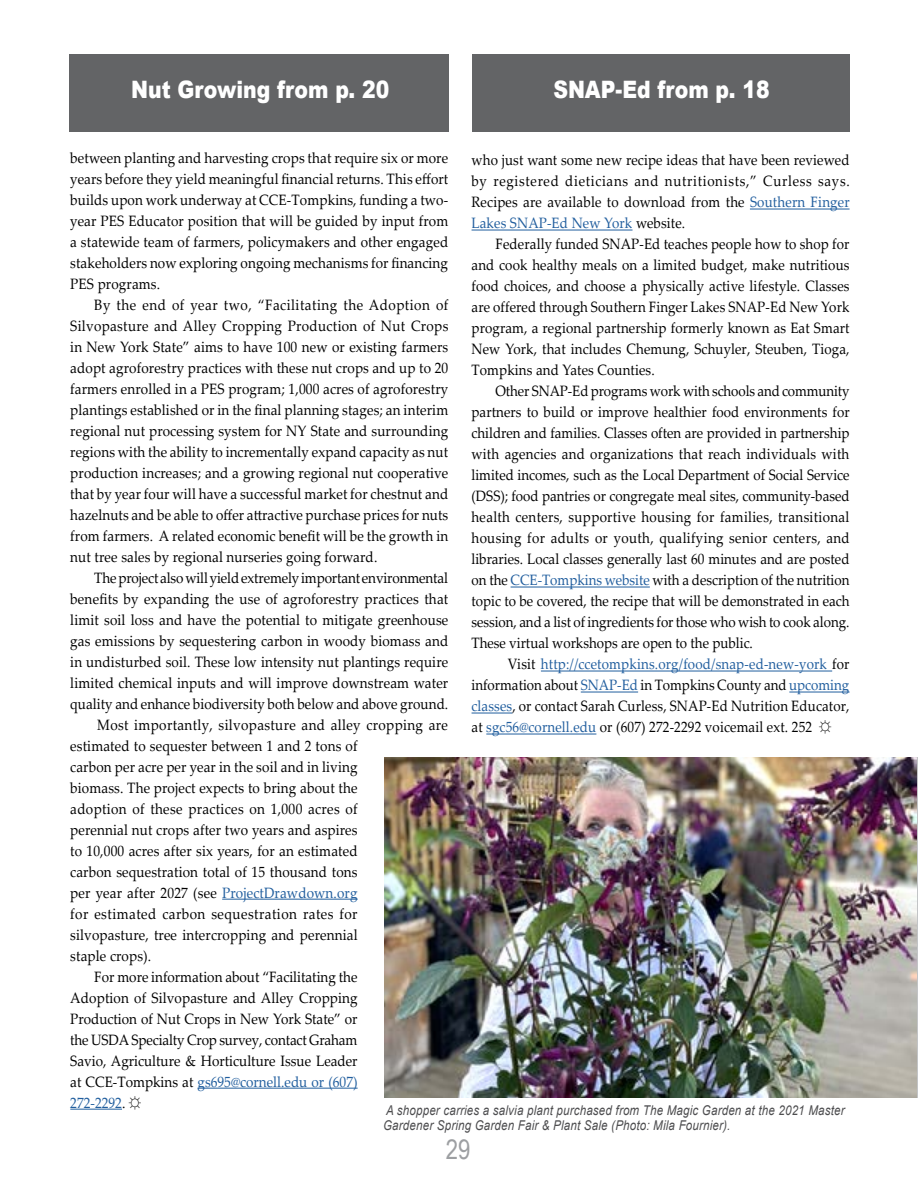
<style>
.page{position:relative;width:918px;height:1188px;background:#fff}
.page>*{position:absolute;margin:0;border:0;box-sizing:border-box;transform-origin:0 0}
.t1{font:27px "Arial Narrow";color:#9d9fa2}
.t2{font:900 24px "Arial";color:#fff;scale:.85 1}
.t3{font:15px/21px "Palatino Linotype";letter-spacing:.01em;color:#000;text-align:justify;scale:.9 1}
.t4{font:15px/21px "Palatino Linotype";letter-spacing:.01em;color:#000;text-align:justify;scale:.89 1}
.t5{font:15px "Palatino Linotype";letter-spacing:-.01em;color:#000;scale:.9 1}
.t6{font:15px "Palatino Linotype";color:#215e9e;scale:.9 1}
.t7{font:15px "Palatino Linotype";letter-spacing:.035em;color:#000;scale:.9 1}
.t8{font:italic 13.5px/15px "Arial";letter-spacing:.02em;color:#4d4d4f;scale:.85 1}
.s1{color:#215e9e}
.s2{color:#000}
.s3{font-family:"Arial";color:#000}
.s4{font-family:"Arial"}
</style>
<div class="page">
<div style="left:69px;top:54px;width:379px;height:78px;background:#636466"></div>
<hr style="left:222px;top:899px;width:136px;height:1px;background:#215e9e">
<hr style="left:198px;top:1088px;width:160px;height:1px;background:#215e9e">
<hr style="left:70px;top:1109px;width:52px;height:1px;background:#215e9e">
<img style="left:385px;top:758px;width:532px;height:340px">
<hr style="left:750px;top:209px;width:100px;height:1px;background:#215e9e">
<hr style="left:472px;top:230px;width:161px;height:1px;background:#215e9e">
<hr style="left:511px;top:587px;width:139px;height:1px;background:#215e9e">
<hr style="left:541px;top:671px;width:291px;height:1px;background:#215e9e">
<hr style="left:581px;top:692px;width:57px;height:1px;background:#215e9e">
<hr style="left:789px;top:692px;width:61px;height:1px;background:#215e9e">
<hr style="left:472px;top:713px;width:40px;height:1px;background:#215e9e">
<hr style="left:486px;top:734px;width:110px;height:1px;background:#215e9e">
<div style="left:472px;top:54px;width:378px;height:78px;background:#636466"></div>
<h2 class="t2" style="left:131px;top:72px;width:305px">Nut Growing from p. 20</h2>
<h2 class="t2" style="left:553px;top:72px;width:256px">SNAP-Ed from p. 18</h2>
<p class="t3" style="left:70px;top:146px;width:422px">between planting and harvesting crops that require six or more years before they yield meaningful financial returns. This effort builds upon work underway at CCE-Tompkins, funding a two&shy;year PES Educator position that will be guided by input from a statewide team of farmers, policymakers and other engaged stakeholders now exploring ongoing mechanisms for financing PES programs.</p>
<p class="t3" style="left:70px;top:293px;width:422px;text-indent:24px">By the end of year two, “Facilitating the Adoption of Silvopasture and Alley Cropping Production of Nut Crops in New York State” aims to have 100 new or existing farmers adopt agroforestry practices with these nut crops and up to 20 farmers enrolled in a PES program; 1,000 acres of agroforestry plantings established or in the final planning stages; an interim regional nut processing system for NY State and surrounding regions with the ability to incrementally expand capacity as nut production increases; and a growing regional nut cooperative that by year four will have a successful market for chestnut and hazelnuts and be able to offer attractive purchase prices for nuts from farmers. A related economic benefit will be the growth in nut tree sales by regional nurseries going forward.</p>
<p class="t5" style="left:94px;top:567px;width:395px">The project also will yield extremely important environmental</p>
<p class="t3" style="left:70px;top:587px;width:422px">benefits by expanding the use of agroforestry practices that</p>
<p class="t3" style="left:70px;top:608px;width:422px">limit soil loss and have the potential to mitigate greenhouse</p>
<p class="t3" style="left:70px;top:629px;width:421px">gas emissions by sequestering carbon in woody biomass and</p>
<p class="t3" style="left:70px;top:650px;width:421px">in undisturbed soil. These low intensity nut plantings require</p>
<p class="t3" style="left:70px;top:671px;width:421px">limited chemical inputs and will improve downstream water</p>
<p class="t3" style="left:70px;top:692px;width:422px">quality and enhance biodiversity both below and above ground.</p>
<p class="t3" style="left:97px;top:713px;width:391px">Most importantly, silvopasture and alley cropping are</p>
<p class="t3" style="left:70px;top:734px;width:321px">estimated to sequester between 1 and 2 tons of</p>
<p class="t3" style="left:70px;top:755px;width:321px">carbon per acre per year in the soil and in living</p>
<p class="t3" style="left:70px;top:776px;width:321px">biomass. The project expects to bring about the</p>
<p class="t3" style="left:70px;top:797px;width:321px">adoption of these practices on 1,000 acres of</p>
<p class="t3" style="left:70px;top:818px;width:321px">perennial nut crops after two years and aspires</p>
<p class="t3" style="left:70px;top:839px;width:321px">to 10,000 acres after six years, for an estimated</p>
<p class="t3" style="left:70px;top:860px;width:321px">carbon sequestration total of 15 thousand tons</p>
<p class="t3" style="left:70px;top:881px;width:321px">per year after 2027 (see <span class="s1">ProjectDrawdown.org</span></p>
<p class="t7" style="left:70px;top:903px;width:321px">for estimated carbon sequestration rates for</p>
<p class="t3" style="left:70px;top:923px;width:321px">silvopasture, tree intercropping and perennial</p>
<p class="t3" style="left:70px;top:944px;width:91px">staple crops).</p>
<p class="t3" style="left:94px;top:965px;width:294px">For more information about “Facilitating the</p>
<p class="t3" style="left:70px;top:986px;width:321px">Adoption of Silvopasture and Alley Cropping</p>
<p class="t3" style="left:70px;top:1007px;width:321px">Production of Nut Crops in New York State” or</p>
<p class="t5" style="left:70px;top:1029px;width:321px">the USDA Specialty Crop survey, contact Graham</p>
<p class="t3" style="left:70px;top:1049px;width:321px">Savio, Agriculture &amp; Horticulture Issue Leader</p>
<p class="t6" style="left:70px;top:1071px;width:321px"><span class="s2">at CCE-Tompkins at</span> gs695@cornell.edu or (607)</p>
<p class="t6" style="left:70px;top:1092px;width:80px">272-2292<span class="s2">.</span> <span class="s3">☼</span></p>
<p class="t4" style="left:472px;top:149px;width:426px">who just want some new recipe ideas that have been reviewed by registered dieticians and nutritionists,” Curless says.<br>Recipes are available to download from the <span class="s1">Southern Finger Lakes SNAP-Ed New York</span> website.</p>
<p class="t4" style="left:472px;top:233px;width:426px;text-indent:24px">Federally funded SNAP-Ed teaches people how to shop for and cook healthy meals on a limited budget, make nutritious food choices, and choose a physically active lifestyle. Classes are offered through Southern Finger Lakes SNAP-Ed New York program, a regional partnership formerly known as Eat Smart New York, that includes Chemung, Schuyler, Steuben, Tioga, Tompkins and Yates Counties.</p>
<p class="t4" style="left:472px;top:380px;width:426px;text-indent:24px">Other SNAP-Ed programs work with schools and community partners to build or improve healthier food environments for children and families. Classes often are provided in partnership with agencies and organizations that reach individuals with limited incomes, such as the Local Department of Social Service (DSS); food pantries or congregate meal sites, community-based health centers, supportive housing for families, transitional housing for adults or youth, qualifying senior centers, and libraries. Local classes generally last 60 minutes and are posted on the <span class="s1">CCE-Tompkins website</span> with a description of the nutrition topic to be covered, the recipe that will be demonstrated in each session, and a list of ingredients for those who wish to cook along.<br>These virtual workshops are open to the public.</p>
<p class="t4" style="left:472px;top:653px;width:426px;text-indent:36px">Visit <span class="s1">http://ccetompkins.org/food/snap-ed-new-york</span> for information about <span class="s1">SNAP-Ed</span> in Tompkins County and <span class="s1">upcoming classes</span>, or contact Sarah Curless, SNAP-Ed Nutrition Educator, at <span class="s1">sgc56@cornell.edu</span> or (607) 272-2292 voicemail ext. 252 <span class="s4">☼</span></p>
<p class="t8" style="left:383px;top:1103px;width:544px">A shopper carries a salvia plant purchased from The Magic Garden at the 2021 Master<br>Gardener Spring Garden Fair &amp; Plant Sale (Photo: Mila Fournier).</p>
<h1 class="t1" style="left:446px;top:1129px;width:26px">29</h1>
</div>
